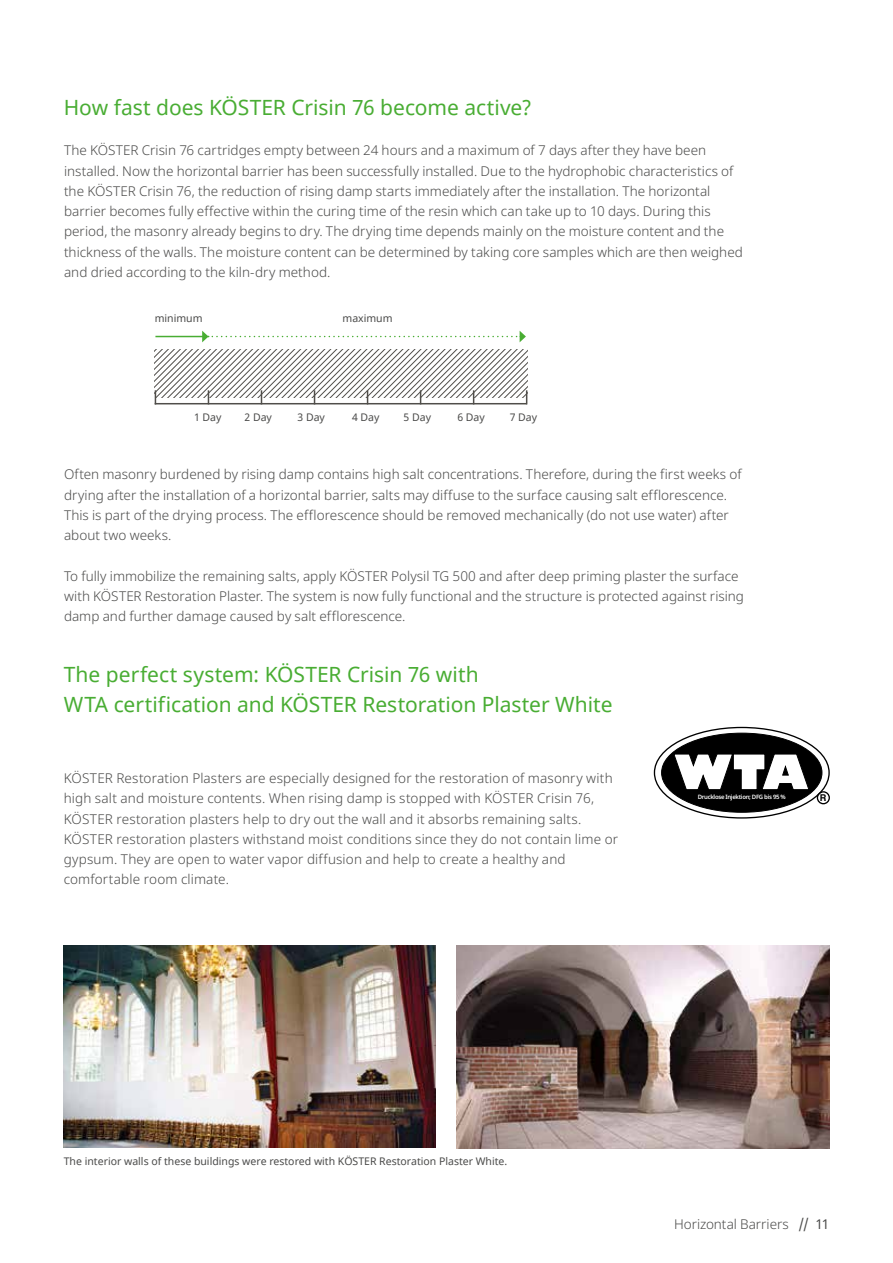
<style>
.page{position:relative;width:893px;height:1263px;background:#fff}
.page>*{position:absolute;margin:0;border:0;box-sizing:border-box;transform-origin:0 0}
.t1{font:21px/30px "Noto Sans";color:#49ad33}
.t2{font:300 13.5px/20.2px "Noto Sans";letter-spacing:.005em;color:#4a4a49}
.t3{font:10.5px "Noto Sans";color:#4a4a49}
.t4{font:700 9.3px "Helvetica";color:#000}
.t5{font:700 7.95px "Helvetica";color:#fff}
.t6{font:600 6px "Noto Sans";letter-spacing:-.05em;color:#fff}
.s1{font-weight:400}
</style>
<div class="page">
<img style="left:64px;top:945px;width:372px;height:203px">
<img style="left:456px;top:945px;width:373px;height:203px">
<svg style="left:155px;top:349px;width:372px;height:55px"></svg>
<hr style="left:155px;top:336px;width:48px;height:1px;background:#49ad33">
<svg style="left:202px;top:331px;width:324px;height:11px"></svg>
<div style="left:662px;top:733px;width:160px;height:79px;background:#000;border-radius:50%"></div>
<svg style="left:674px;top:754px;width:135px;height:36px"></svg>
<div style="left:817px;top:791px;width:12px;height:13px;border:1px solid #000;border-radius:50%"></div>
<h1 class="t1" style="left:64px;top:93px;width:470px">How fast does KÖSTER Crisin 76 become active?</h1>
<p class="t2" style="left:64px;top:141px;width:680px">The KÖSTER Crisin 76 cartridges empty between 24 hours and a maximum of 7 days after they have been installed. Now the horizontal barrier has been successfully installed. Due to the hydrophobic characteristics of the KÖSTER Crisin 76, the reduction of rising damp starts immediately after the installation. The horizontal barrier becomes fully effective within the curing time of the resin which can take up to 10 days. During this period, the masonry already begins to dry. The drying time depends mainly on the moisture content and the thickness of the walls. The moisture content can be determined by taking core samples which are then weighed and dried according to the kiln-dry method.</p>
<p class="t3" style="left:155px;top:311px;width:49px">minimum</p>
<p class="t3" style="left:342px;top:311px;width:52px">maximum</p>
<p class="t3" style="left:194px;top:410px;width:29px">1 Day</p>
<p class="t3" style="left:245px;top:410px;width:29px">2 Day</p>
<p class="t3" style="left:298px;top:410px;width:29px">3 Day</p>
<p class="t3" style="left:352px;top:410px;width:29px">4 Day</p>
<p class="t3" style="left:404px;top:410px;width:29px">5 Day</p>
<p class="t3" style="left:457px;top:410px;width:29px">6 Day</p>
<p class="t3" style="left:510px;top:410px;width:29px">7 Day</p>
<p class="t2" style="left:64px;top:465px;width:679px">Often masonry burdened by rising damp contains high salt concentrations. Therefore, during the first weeks of drying after the installation of a horizontal barrier, salts may diffuse to the surface causing salt efflorescence.<br>This is part of the drying process. The efflorescence should be removed mechanically (do not use water) after about two weeks.</p>
<p class="t2" style="left:64px;top:566px;width:681px">To fully immobilize the remaining salts, apply KÖSTER Polysil TG 500 and after deep priming plaster the surface with KÖSTER Restoration Plaster. The system is now fully functional and the structure is protected against rising damp and further damage caused by salt efflorescence.</p>
<h1 class="t1" style="left:64px;top:660px;width:550px">The perfect system: KÖSTER Crisin 76 with<br>WTA certification and KÖSTER Restoration Plaster White</h1>
<p class="t2" style="left:64px;top:768px;width:556px">KÖSTER Restoration Plasters are especially designed for the restoration of masonry with high salt and moisture contents. When rising damp is stopped with KÖSTER Crisin 76, KÖSTER restoration plasters help to dry out the wall and it absorbs remaining salts.<br>KÖSTER restoration plasters withstand moist conditions since they do not contain lime or gypsum. They are open to water vapor diffusion and help to create a healthy and comfortable room climate.</p>
<p class="t5" style="left:689px;top:789px;width:106px">Druckinjektion; DFG ≤ 95 %</p>
<p class="t6" style="left:698px;top:793px;width:90px">Drucklose Injektion; DFG bis 95 %</p>
<p class="t4" style="left:820px;top:790px;width:8px">R</p>
<p class="t3" style="left:64px;top:1154px;width:445px">The interior walls of these buildings were restored with KÖSTER Restoration Plaster White.</p>
<p class="t2" style="left:674px;top:1214px;width:157px">Horizontal Barriers <span class="s1">// 11</span></p>
</div>
